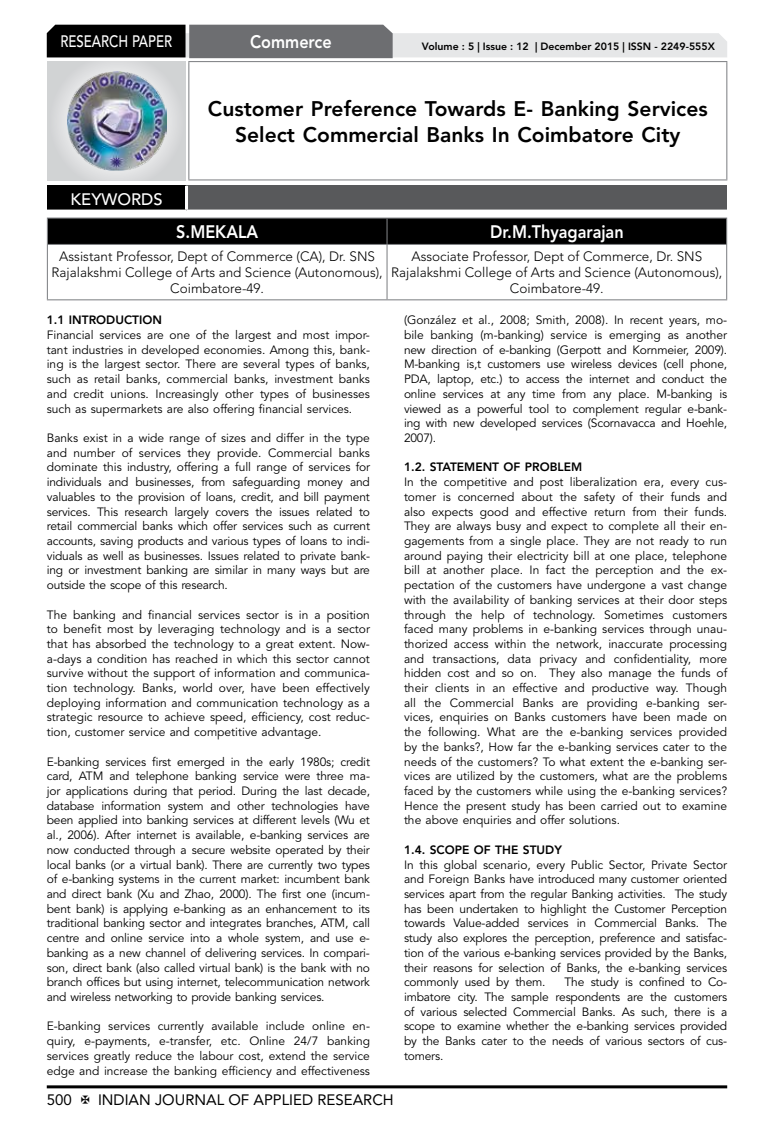
<style>
.page{position:relative;width:774px;height:1136px;background:#fff}
.page>*{position:absolute;margin:0;border:0;box-sizing:border-box;transform-origin:0 0}
.t1{font:800 21px/26.2px "Avenir LT Std";color:#000;text-align:center}
.t2{font:800 18px "Avenir LT Std";color:#fff;scale:.9 1}
.t3{font:500 16.5px "Avenir LT Std";color:#fff;scale:.8 1}
.t4{font:500 16.5px "Avenir LT Std";color:#fff}
.t5{font:15px "Avenir LT Std";color:#000}
.t6{font:300 13.5px/16.2px "Avenir LT Std";color:#000;text-align:center}
.t7{font:12px/14.7px "Avenir LT Std";letter-spacing:-.015em;color:#000;text-align:justify}
.t8{font:800 12px "Avenir LT Std";color:#000}
.t9{font:800 10.5px "Avenir LT Std";color:#000}
</style>
<div class="page">
<hr style="left:47px;top:1085px;width:680px;height:3px;background:#000">
<div style="left:48px;top:62px;width:137px;height:118px;background:linear-gradient(to right,#d9dadb,#d9dadb)"></div>
<img style="left:68px;top:71px;width:99px;height:100px">
<svg style="left:47px;top:25px;width:680px;height:33px;background:#979899"></svg>
<hr style="left:188px;top:61px;width:539px;height:1px;background:#808285">
<hr style="left:188px;top:62px;width:1px;height:117px;background:#808285">
<hr style="left:726px;top:62px;width:1px;height:117px;background:#808285">
<hr style="left:188px;top:179px;width:539px;height:1px;background:#808285">
<hr style="left:47px;top:217px;width:340px;height:1px;background:#808285">
<hr style="left:387px;top:217px;width:340px;height:1px;background:#808285">
<svg style="left:47px;top:218px;width:680px;height:26px;background:#040404"></svg>
<hr style="left:47px;top:244px;width:340px;height:1px;background:#808285">
<hr style="left:47px;top:245px;width:1px;height:54px;background:#808285">
<hr style="left:387px;top:244px;width:340px;height:1px;background:#808285">
<hr style="left:386px;top:245px;width:1px;height:54px;background:#808285">
<hr style="left:726px;top:245px;width:1px;height:54px;background:#808285">
<hr style="left:47px;top:299px;width:340px;height:1px;background:#808285">
<hr style="left:387px;top:299px;width:340px;height:1px;background:#808285">
<div style="left:47px;top:186px;width:139px;height:25px;background:#000"></div>
<div style="left:186px;top:186px;width:541px;height:25px;background:#58595b"></div>
<hr style="left:185px;top:186px;width:3px;height:23px;background:#fff">
<hr style="left:47px;top:209px;width:139px;height:3px;background:#fff">
<hr style="left:186px;top:209px;width:541px;height:3px;background:#fff">
<h3 class="t3" style="left:60px;top:32px;width:139px">RESEARCH PAPER</h3>
<h3 class="t4" style="left:71px;top:189px;width:94px">KEYWORDS</h3>
<h2 class="t2" style="left:250px;top:31px;width:92px">Commerce</h2>
<p class="t9" style="left:422px;top:41px;width:294px">Volume : 5 | Issue : 12 | December 2015 | ISSN - 2249-555X</p>
<h1 class="t1" style="left:208px;top:95px;width:501px">Customer Preference Towards E- Banking Services<br>Select Commercial Banks In Coimbatore City</h1>
<h2 class="t2" style="left:176px;top:221px;width:92px">S.MEKALA</h2>
<h2 class="t2" style="left:490px;top:221px;width:150px">Dr.M.Thyagarajan</h2>
<p class="t6" style="left:52px;top:248px;width:333px">Assistant Professor, Dept of Commerce (CA), Dr. SNS<br>Rajalakshmi College of Arts and Science (Autonomous),<br>Coimbatore-49.</p>
<p class="t6" style="left:391px;top:248px;width:333px">Associate Professor, Dept of Commerce, Dr. SNS<br>Rajalakshmi College of Arts and Science (Autonomous),<br>Coimbatore-49.</p>
<p class="t8" style="left:47px;top:313px;width:117px">1.1 INTRODUCTION</p>
<p class="t7" style="left:47px;top:328px;width:325px">Financial services are one of the largest and most impor&shy;tant industries in developed economies. Among this, bank&shy;ing is the largest sector. There are several types of banks, such as retail banks, commercial banks, investment banks and credit unions. Increasingly other types of businesses such as supermarkets are also offering financial services.</p>
<p class="t7" style="left:47px;top:431px;width:325px">Banks exist in a wide range of sizes and differ in the type and number of services they provide. Commercial banks dominate this industry, offering a full range of services for individuals and businesses, from safeguarding money and valuables to the provision of loans, credit, and bill payment services. This research largely covers the issues related to retail commercial banks which offer services such as current accounts, saving products and various types of loans to indi&shy;viduals as well as businesses. Issues related to private bank&shy;ing or investment banking are similar in many ways but are outside the scope of this research.</p>
<p class="t7" style="left:47px;top:607px;width:325px">The banking and financial services sector is in a position to benefit most by leveraging technology and is a sector that has absorbed the technology to a great extent. Now&shy;a-days a condition has reached in which this sector cannot survive without the support of information and communica&shy;tion technology. Banks, world over, have been effectively deploying information and communication technology as a strategic resource to achieve speed, efficiency, cost reduc&shy;tion, customer service and competitive advantage.</p>
<p class="t7" style="left:47px;top:754px;width:325px">E-banking services first emerged in the early 1980s; credit card, ATM and telephone banking service were three ma&shy;jor applications during that period. During the last decade, database information system and other technologies have been applied into banking services at different levels (Wu et al., 2006). After internet is available, e-banking services are now conducted through a secure website operated by their local banks (or a virtual bank). There are currently two types of e-banking systems in the current market: incumbent bank and direct bank (Xu and Zhao, 2000). The first one (incum&shy;bent bank) is applying e-banking as an enhancement to its traditional banking sector and integrates branches, ATM, call centre and online service into a whole system, and use e&shy;banking as a new channel of delivering services. In compari&shy;son, direct bank (also called virtual bank) is the bank with no branch offices but using internet, telecommunication network and wireless networking to provide banking services.</p>
<p class="t7" style="left:47px;top:1019px;width:325px">E-banking services currently available include online en&shy;quiry, e-payments, e-transfer, etc. Online 24/7 banking services greatly reduce the labour cost, extend the service edge and increase the banking efficiency and effectiveness</p>
<p class="t5" style="left:47px;top:1090px;width:27px">500</p>
<p class="t5" style="left:98px;top:1090px;width:297px">INDIAN JOURNAL OF APPLIED RESEARCH</p>
<p class="t7" style="left:404px;top:313px;width:325px">(González et al., 2008; Smith, 2008). In recent years, mo&shy;bile banking (m-banking) service is emerging as another new direction of e-banking (Gerpott and Kornmeier, 2009).<br>M-banking is,t customers use wireless devices (cell phone, PDA, laptop, etc.) to access the internet and conduct the online services at any time from any place. M-banking is viewed as a powerful tool to complement regular e-bank&shy;ing with new developed services (Scornavacca and Hoehle, 2007).</p>
<p class="t8" style="left:404px;top:460px;width:180px">1.2. STATEMENT OF PROBLEM</p>
<p class="t7" style="left:404px;top:475px;width:325px">In the competitive and post liberalization era, every cus&shy;tomer is concerned about the safety of their funds and also expects good and effective return from their funds.<br>They are always busy and expect to complete all their en&shy;gagements from a single place. They are not ready to run around paying their electricity bill at one place, telephone bill at another place. In fact the perception and the ex&shy;pectation of the customers have undergone a vast change with the availability of banking services at their door steps through the help of technology. Sometimes customers faced many problems in e-banking services through unau&shy;thorized access within the network, inaccurate processing and transactions, data privacy and confidentiality, more hidden cost and so on. They also manage the funds of their clients in an effective and productive way. Though all the Commercial Banks are providing e-banking ser&shy;vices, enquiries on Banks customers have been made on the following. What are the e-banking services provided by the banks?, How far the e-banking services cater to the needs of the customers? To what extent the e-banking ser&shy;vices are utilized by the customers, what are the problems faced by the customers while using the e-banking services?<br>Hence the present study has been carried out to examine the above enquiries and offer solutions.</p>
<p class="t8" style="left:404px;top:842px;width:159px">1.4. SCOPE OF THE STUDY</p>
<p class="t7" style="left:404px;top:857px;width:325px">In this global scenario, every Public Sector, Private Sector and Foreign Banks have introduced many customer oriented services apart from the regular Banking activities. The study has been undertaken to highlight the Customer Perception towards Value-added services in Commercial Banks. The study also explores the perception, preference and satisfac&shy;tion of the various e-banking services provided by the Banks, their reasons for selection of Banks, the e-banking services commonly used by them.</p>
<p class="t7" style="left:404px;top:974px;width:325px;text-indent:161px">The study is confined to Co&shy;imbatore city. The sample respondents are the customers of various selected Commercial Banks. As such, there is a scope to examine whether the e-banking services provided by the Banks cater to the needs of various sectors of cus&shy;tomers.</p>
</div>
